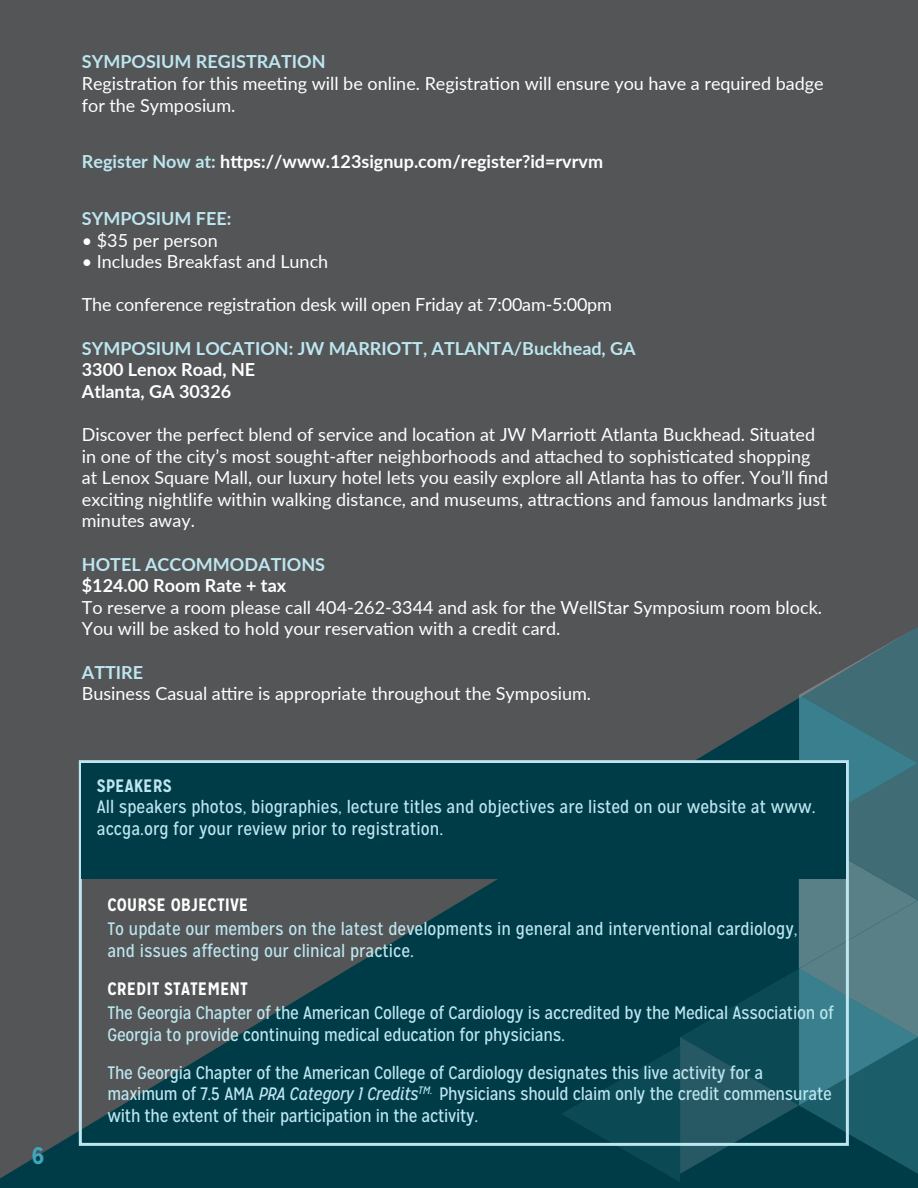
<style>
.page{position:relative;width:918px;height:1188px;background:#535556}
.page>*{position:absolute;margin:0;border:0;box-sizing:border-box;transform-origin:0 0}
.t1{font:700 24px "Mission Gothic";color:#3ca7bd}
.t2{font:18px/21.6px "Lato";color:#fff}
.t3{font:18px/21.6px "Mission Gothic";letter-spacing:-.015em;color:#bde6f0}
.t4{font:700 18px "Lato";color:#bde6f0}
.t5{font:700 18px/21.6px "Lato";color:#fff}
.t6{font:700 18px "Mission Gothic";color:#fff}
.t7{font:700 18px "Mission Gothic";color:#bde6f0}
.s1{color:#bde6f0}
.s2{font-style:italic}
</style>
<div class="page">
<svg style="left:0;top:626px;width:918px;height:562px"></svg>
<svg style="left:561px;top:627px;width:357px;height:555px"></svg>
<div style="left:79px;top:760px;width:770px;height:386px;border:3px solid #bde6f0"></div>
<div style="left:82px;top:763px;width:764px;height:116px;background:#003c48"></div>
<h1 class="t1" style="left:31px;top:1140px;width:14px">6</h1>
<p class="t4" style="left:82px;top:49px;width:245px">SYMPOSIUM REGISTRATION</p>
<p class="t2" style="left:82px;top:72px;width:743px">Registration for this meeting will be online. Registration will ensure you have a required badge for the Symposium.</p>
<p class="t5" style="left:82px;top:150px;width:523px"><span class="s1">Register Now at:</span> https://www.123signup.com/register?id=rvrvm</p>
<p class="t4" style="left:82px;top:205px;width:151px">SYMPOSIUM FEE:</p>
<p class="t2" style="left:82px;top:229px;width:137px">• $35 per person</p>
<p class="t2" style="left:82px;top:250px;width:248px">• Includes Breakfast and Lunch</p>
<p class="t2" style="left:82px;top:293px;width:532px">The conference registration desk will open Friday at 7:00am-5:00pm</p>
<p class="t4" style="left:82px;top:335px;width:555px">SYMPOSIUM LOCATION: JW MARRIOTT, ATLANTA/Buckhead, GA</p>
<p class="t5" style="left:82px;top:358px;width:175px">3300 Lenox Road, NE<br>Atlanta, GA 30326</p>
<p class="t2" style="left:82px;top:423px;width:748px">Discover the perfect blend of service and location at JW Marriott Atlanta Buckhead. Situated in one of the city’s most sought-after neighborhoods and attached to sophisticated shopping at Lenox Square Mall, our luxury hotel lets you easily explore all Atlanta has to offer. You’ll find exciting nightlife within walking distance, and museums, attractions and famous landmarks just minutes away.</p>
<p class="t4" style="left:82px;top:551px;width:245px">HOTEL ACCOMMODATIONS</p>
<p class="t5" style="left:82px;top:574px;width:206px">$124.00 Room Rate + tax</p>
<p class="t2" style="left:82px;top:596px;width:742px">To reserve a room please call 404-262-3344 and ask for the WellStar Symposium room block.<br>You will be asked to hold your reservation with a credit card.</p>
<p class="t4" style="left:82px;top:659px;width:63px">ATTIRE</p>
<p class="t2" style="left:82px;top:682px;width:511px">Business Casual attire is appropriate throughout the Symposium.</p>
<p class="t7" style="left:97px;top:774px;width:76px">SPEAKERS</p>
<p class="t3" style="left:97px;top:796px;width:720px">All speakers photos, biographies, lecture titles and objectives are listed on our website at www. accga.org for your review prior to registration.</p>
<p class="t6" style="left:107px;top:894px;width:142px">COURSE OBJECTIVE</p>
<p class="t3" style="left:107px;top:919px;width:692px">To update our members on the latest developments in general and interventional cardiology, and issues affecting our clinical practice.</p>
<p class="t6" style="left:107px;top:977px;width:142px">CREDIT STATEMENT</p>
<p class="t3" style="left:107px;top:1002px;width:728px">The Georgia Chapter of the American College of Cardiology is accredited by the Medical Association of<br>Georgia to provide continuing medical education for physicians.</p>
<p class="t3" style="left:107px;top:1062px;width:726px">The Georgia Chapter of the American College of Cardiology designates this live activity for a maximum of 7.5 AMA <span class="s2">PRA Category 1 Credits</span><sup>TM</sup><sup>.</sup> Physicians should claim only the credit commensurate with the extent of their participation in the activity.</p>
</div>
